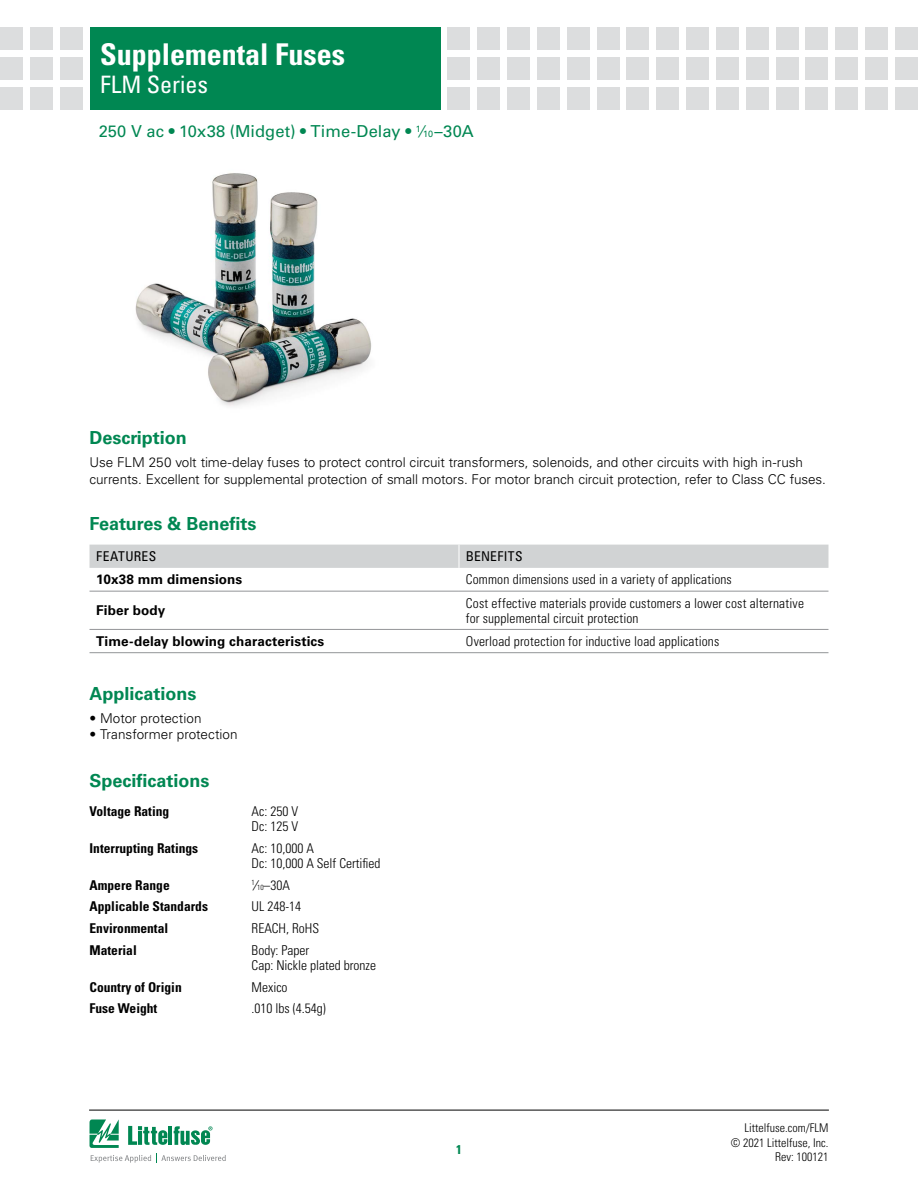
<style>
.page{position:relative;width:918px;height:1188px;background:#fff}
.page>*{position:absolute;margin:0;border:0;box-sizing:border-box;transform-origin:0 0}
.t1{font:700 condensed 30px "Univers LT Std";color:#fff}
.t2{font:condensed 24px "Univers LT Std";color:#fff}
.FACTS_HEAD{font:700 18px "Univers LT Std";color:#008752}
.PRODUCT_SUBHEAD{font:16.5px "Univers LT Std";letter-spacing:.005em;color:#008752}
.Body_1{font:300 13.5px/16.5px "Univers LT Std";letter-spacing:-.005em;color:#000}
.Benefit_column_text{font:300 condensed 13.5px/15px "Univers LT Std";letter-spacing:.01em;color:#000}
.Spec_Value_column{font:300 condensed 13.5px "Univers LT Std";color:#000}
.Spec_Heading_column{font:700 condensed 13.5px "Univers LT Std";color:#000}
.Feature_column_text{font:700 13.5px "Univers LT Std";letter-spacing:.01em;color:#000}
.Body_text_bullets{font:300 13.5px "Univers LT Std";letter-spacing:.005em;color:#000}
.F___B_header_text{font:condensed 13.5px "Univers LT Std";letter-spacing:.025em;color:#000}
.t3{font:700 condensed 12.75px "Univers LT Std";color:#008752}
.t4{font:300 condensed 12px/14.4px "Univers LT Std";color:#000;text-align:right}
.s1{font-size:9.15px}
.s2{font-size:7.35px}
</style>
<div class="page">
<hr style="left:89px;top:1110px;width:740px;height:1px;background:#000">
<div style="left:90px;top:27px;width:351px;height:82px;background:#008752"></div>
<div style="left:60px;top:27px;width:23px;height:23px;background:#dcddde"></div>
<div style="left:60px;top:57px;width:23px;height:23px;background:#dcddde"></div>
<div style="left:60px;top:87px;width:23px;height:22px;background:#dcddde"></div>
<div style="left:30px;top:27px;width:23px;height:23px;background:#dcddde"></div>
<div style="left:30px;top:57px;width:23px;height:23px;background:#dcddde"></div>
<div style="left:30px;top:87px;width:23px;height:22px;background:#dcddde"></div>
<div style="left:0;top:27px;width:23px;height:23px;background:#dcddde"></div>
<div style="left:0;top:57px;width:23px;height:23px;background:#dcddde"></div>
<div style="left:0;top:87px;width:23px;height:22px;background:#dcddde"></div>
<div style="left:448px;top:27px;width:22px;height:23px;background:#dcddde"></div>
<div style="left:448px;top:57px;width:22px;height:23px;background:#dcddde"></div>
<div style="left:448px;top:87px;width:22px;height:22px;background:#dcddde"></div>
<div style="left:477px;top:27px;width:23px;height:23px;background:#dcddde"></div>
<div style="left:477px;top:57px;width:23px;height:23px;background:#dcddde"></div>
<div style="left:477px;top:87px;width:23px;height:22px;background:#dcddde"></div>
<div style="left:507px;top:27px;width:23px;height:23px;background:#dcddde"></div>
<div style="left:507px;top:57px;width:23px;height:23px;background:#dcddde"></div>
<div style="left:507px;top:87px;width:23px;height:22px;background:#dcddde"></div>
<div style="left:537px;top:27px;width:23px;height:23px;background:#dcddde"></div>
<div style="left:537px;top:57px;width:23px;height:23px;background:#dcddde"></div>
<div style="left:537px;top:87px;width:23px;height:22px;background:#dcddde"></div>
<div style="left:567px;top:27px;width:23px;height:23px;background:#dcddde"></div>
<div style="left:567px;top:57px;width:23px;height:23px;background:#dcddde"></div>
<div style="left:567px;top:87px;width:23px;height:22px;background:#dcddde"></div>
<div style="left:597px;top:27px;width:23px;height:23px;background:#dcddde"></div>
<div style="left:597px;top:57px;width:23px;height:23px;background:#dcddde"></div>
<div style="left:597px;top:87px;width:23px;height:22px;background:#dcddde"></div>
<div style="left:627px;top:27px;width:22px;height:23px;background:#dcddde"></div>
<div style="left:627px;top:57px;width:22px;height:23px;background:#dcddde"></div>
<div style="left:627px;top:87px;width:22px;height:22px;background:#dcddde"></div>
<div style="left:656px;top:27px;width:23px;height:23px;background:#dcddde"></div>
<div style="left:656px;top:57px;width:23px;height:23px;background:#dcddde"></div>
<div style="left:656px;top:87px;width:23px;height:22px;background:#dcddde"></div>
<div style="left:686px;top:27px;width:23px;height:23px;background:#dcddde"></div>
<div style="left:686px;top:57px;width:23px;height:23px;background:#dcddde"></div>
<div style="left:686px;top:87px;width:23px;height:22px;background:#dcddde"></div>
<div style="left:716px;top:27px;width:23px;height:23px;background:#dcddde"></div>
<div style="left:716px;top:57px;width:23px;height:23px;background:#dcddde"></div>
<div style="left:716px;top:87px;width:23px;height:22px;background:#dcddde"></div>
<div style="left:746px;top:27px;width:23px;height:23px;background:#dcddde"></div>
<div style="left:746px;top:57px;width:23px;height:23px;background:#dcddde"></div>
<div style="left:746px;top:87px;width:23px;height:22px;background:#dcddde"></div>
<div style="left:805px;top:27px;width:23px;height:23px;background:#dcddde"></div>
<div style="left:805px;top:57px;width:23px;height:23px;background:#dcddde"></div>
<div style="left:805px;top:87px;width:23px;height:22px;background:#dcddde"></div>
<div style="left:776px;top:27px;width:22px;height:23px;background:#dcddde"></div>
<div style="left:776px;top:57px;width:22px;height:23px;background:#dcddde"></div>
<div style="left:776px;top:87px;width:22px;height:22px;background:#dcddde"></div>
<div style="left:835px;top:27px;width:23px;height:23px;background:#dcddde"></div>
<div style="left:835px;top:57px;width:23px;height:23px;background:#dcddde"></div>
<div style="left:835px;top:87px;width:23px;height:22px;background:#dcddde"></div>
<div style="left:865px;top:27px;width:23px;height:23px;background:#dcddde"></div>
<div style="left:865px;top:57px;width:23px;height:23px;background:#dcddde"></div>
<div style="left:865px;top:87px;width:23px;height:22px;background:#dcddde"></div>
<div style="left:895px;top:27px;width:23px;height:23px;background:#dcddde"></div>
<div style="left:895px;top:57px;width:23px;height:23px;background:#dcddde"></div>
<div style="left:895px;top:87px;width:23px;height:22px;background:#dcddde"></div>
<svg style="left:90px;top:1119px;width:136px;height:44px"></svg>
<hr style="left:90px;top:591px;width:369px;height:1px;background:#939598">
<hr style="left:459px;top:591px;width:369px;height:1px;background:#939598">
<hr style="left:90px;top:629px;width:369px;height:1px;background:#939598">
<hr style="left:459px;top:629px;width:369px;height:1px;background:#939598">
<hr style="left:90px;top:652px;width:369px;height:1px;background:#939598">
<hr style="left:459px;top:652px;width:369px;height:1px;background:#939598">
<div style="left:90px;top:545px;width:738px;height:23px;background:#d1d3d4"></div>
<img style="left:135px;top:173px;width:237px;height:233px">
<h1 class="t1" style="left:100px;top:36px;width:246px">Supplemental Fuses</h1>
<h2 class="t2" style="left:100px;top:70px;width:109px">FLM Series</h2>
<p class="PRODUCT_SUBHEAD" style="left:99px;top:122px;width:376px">250 V ac • 10x38 (Midget) • Time-Delay • <sup>1</sup>⁄<span class="s1">10</span>–30A</p>
<p class="FACTS_HEAD" style="left:90px;top:427px;width:99px">Description</p>
<p class="Body_1" style="left:90px;top:454px;width:738px">Use FLM 250 volt time-delay fuses to protect control circuit transformers, solenoids, and other circuits with high in-rush currents. Excellent for supplemental protection of small motors. For motor branch circuit protection, refer to Class CC fuses.</p>
<p class="FACTS_HEAD" style="left:90px;top:513px;width:168px">Features &amp; Benefits</p>
<p class="F___B_header_text" style="left:96px;top:548px;width:61px">FEATURES</p>
<p class="F___B_header_text" style="left:466px;top:548px;width:58px">BENEFITS</p>
<p class="Feature_column_text" style="left:96px;top:572px;width:148px">10x38 mm dimensions</p>
<p class="Benefit_column_text" style="left:466px;top:572px;width:268px">Common dimensions used in a variety of applications</p>
<p class="Feature_column_text" style="left:96px;top:603px;width:71px">Fiber body</p>
<p class="Benefit_column_text" style="left:466px;top:595px;width:340px">Cost effective materials provide customers a lower cost alternative for supplemental circuit protection</p>
<p class="Feature_column_text" style="left:96px;top:633px;width:230px">Time-delay blowing characteristics</p>
<p class="Benefit_column_text" style="left:466px;top:634px;width:255px">Overload protection for inductive load applications</p>
<p class="FACTS_HEAD" style="left:90px;top:683px;width:109px">Applications</p>
<p class="Body_text_bullets" style="left:90px;top:710px;width:114px">• Motor protection</p>
<p class="Body_text_bullets" style="left:90px;top:727px;width:150px">• Transformer protection</p>
<p class="FACTS_HEAD" style="left:90px;top:771px;width:122px">Specifications</p>
<p class="Spec_Heading_column" style="left:90px;top:803px;width:81px">Voltage Rating</p>
<p class="Spec_Value_column" style="left:252px;top:803px;width:48px">Ac: 250 V</p>
<p class="Spec_Value_column" style="left:252px;top:818px;width:48px">Dc: 125 V</p>
<p class="Spec_Heading_column" style="left:90px;top:840px;width:110px">Interrupting Ratings</p>
<p class="Spec_Value_column" style="left:252px;top:840px;width:64px">Ac: 10,000 A</p>
<p class="Spec_Value_column" style="left:252px;top:855px;width:130px">Dc: 10,000 A Self Certified</p>
<p class="Spec_Heading_column" style="left:90px;top:876px;width:82px">Ampere Range</p>
<p class="Spec_Value_column" style="left:252px;top:877px;width:40px"><sup>1</sup>⁄<span class="s2">10</span>–30A</p>
<p class="Spec_Heading_column" style="left:90px;top:898px;width:120px">Applicable Standards</p>
<p class="Spec_Value_column" style="left:252px;top:898px;width:51px">UL 248-14</p>
<p class="Spec_Heading_column" style="left:90px;top:920px;width:80px">Environmental</p>
<p class="Spec_Value_column" style="left:252px;top:920px;width:69px">REACH, RoHS</p>
<p class="Spec_Heading_column" style="left:90px;top:942px;width:49px">Material</p>
<p class="Spec_Value_column" style="left:252px;top:942px;width:59px">Body: Paper</p>
<p class="Spec_Value_column" style="left:252px;top:957px;width:126px">Cap: Nickle plated bronze</p>
<p class="Spec_Heading_column" style="left:90px;top:979px;width:94px">Country of Origin</p>
<p class="Spec_Value_column" style="left:252px;top:979px;width:37px">Mexico</p>
<p class="Spec_Heading_column" style="left:90px;top:1000px;width:69px">Fuse Weight</p>
<p class="Spec_Value_column" style="left:252px;top:1001px;width:76px">.010 lbs (4.54g)</p>
<p class="t3" style="left:456px;top:1142px;width:7px">1</p>
<p class="t4" style="left:731px;top:1121px;width:99px">Littelfuse.com/FLM<br>© 2021 Littelfuse, Inc.<br>Rev: 100121</p>
</div>
